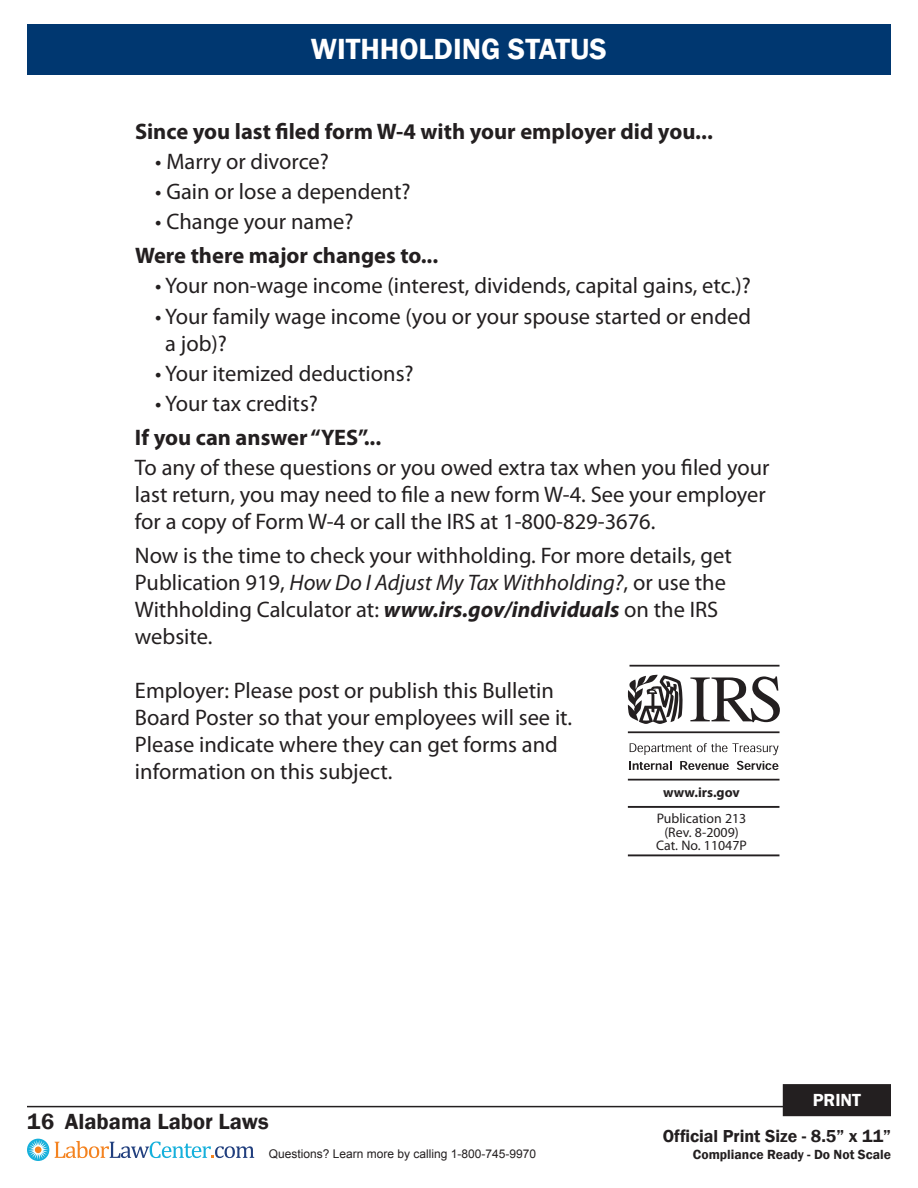
<style>
.page{position:relative;width:918px;height:1188px;background:#fff}
.page>*{position:absolute;margin:0;border:0;box-sizing:border-box;transform-origin:0 0}
.t1{font:600 30px "Franklin Gothic";color:#fff}
.t2{font:22.5px/27px "Myriad Pro";color:#231f20}
.t3{font:700 22.5px "Myriad Pro";color:#231f20}
.t4{font:600 22.5px "Franklin Gothic";color:#231f20}
.t5{font:600 18px "Franklin Gothic";color:#fff}
.t6{font:600 17.85px "Franklin Gothic";color:#231f20}
.t7{font:13.8px "Myriad Pro";color:#231f20}
.t8{font:700 13.8px "Myriad Pro";color:#231f20}
.t9{font:600 13.65px "Franklin Gothic";color:#231f20}
.t10{font:12px "Arial";color:#231f20}
.s1{font-style:italic}
.s2{font-weight:700;font-style:italic}
</style>
<div class="page">
<hr style="left:27px;top:1106px;width:864px;height:1px;background:#231f20">
<svg style="left:27px;top:1139px;width:22px;height:22px"></svg>
<div style="left:35px;top:1146px;width:7px;height:7px;background:#f58320;border-radius:50%"></div>
<svg style="left:55px;top:1141px;width:199px;height:17px"></svg>
<div style="left:784px;top:1086px;width:106px;height:29px;background:#231f20"></div>
<div style="left:783px;top:1084px;width:108px;height:32px;border:3px solid #231f20"></div>
<div style="left:27px;top:24px;width:864px;height:50px;background:#003770"></div>
<hr style="left:630px;top:665px;width:150px;height:2px;background:#231f20">
<hr style="left:628px;top:731px;width:152px;height:2px;background:#231f20">
<hr style="left:628px;top:779px;width:152px;height:2px;background:#231f20">
<svg style="left:690px;top:676px;width:90px;height:46px"></svg>
<svg style="left:627px;top:675px;width:56px;height:49px"></svg>
<svg style="left:630px;top:743px;width:149px;height:12px"></svg>
<svg style="left:629px;top:761px;width:42px;height:9px"></svg>
<svg style="left:680px;top:761px;width:49px;height:9px"></svg>
<svg style="left:737px;top:761px;width:42px;height:9px"></svg>
<hr style="left:628px;top:806px;width:151px;height:2px;background:#231f20">
<hr style="left:628px;top:854px;width:151px;height:2px;background:#231f20">
<p class="t1" style="left:311px;top:31px;width:298px">WITHHOLDING STATUS</p>
<p class="t3" style="left:135px;top:116px;width:579px">Since you last filed form W-4 with your employer did you...</p>
<p class="t2" style="left:155px;top:147px;width:175px">• Marry or divorce?</p>
<p class="t2" style="left:155px;top:178px;width:257px">• Gain or lose a dependent?</p>
<p class="t2" style="left:155px;top:208px;width:200px">• Change your name?</p>
<p class="t3" style="left:135px;top:241px;width:305px">Were there major changes to...</p>
<p class="t2" style="left:155px;top:272px;width:597px">• Your non-wage income (interest, dividends, capital gains, etc.)?</p>
<p class="t2" style="left:165px;top:302px;width:587px;text-indent:-10px">• Your family wage income (you or your spouse started or ended a job)?</p>
<p class="t2" style="left:155px;top:359px;width:260px">• Your itemized deductions?</p>
<p class="t2" style="left:155px;top:390px;width:164px">• Your tax credits?</p>
<p class="t3" style="left:135px;top:423px;width:248px">If you can answer “YES”...</p>
<p class="t2" style="left:135px;top:454px;width:636px">To any of these questions or you owed extra tax when you filed your last return, you may need to file a new form W-4. See your employer for a copy of Form W-4 or call the IRS at 1-800-829-3676.</p>
<p class="t2" style="left:135px;top:541px;width:598px">Now is the time to check your withholding. For more details, get Publication 919, <span class="s1">How Do I Adjust My Tax Withholding?</span>, or use the Withholding Calculator at: <span class="s2">www.irs.gov/individuals</span> on the IRS website.</p>
<p class="t2" style="left:135px;top:677px;width:439px">Employer: Please post or publish this Bulletin Board Poster so that your employees will see it.<br>Please indicate where they can get forms and information on this subject.</p>
<p class="t8" style="left:663px;top:783px;width:78px">www.irs.gov</p>
<p class="t4" style="left:27px;top:1107px;width:243px">16 Alabama Labor Laws</p>
<p class="t10" style="left:269px;top:1146px;width:269px">Questions? Learn more by calling 1-800-745-9970</p>
<p class="t7" style="left:657px;top:810px;width:91px">Publication 213</p>
<p class="t7" style="left:664px;top:823px;width:76px">(Rev. 8-2009)</p>
<p class="t7" style="left:656px;top:837px;width:92px">Cat. No. 11047P</p>
<p class="t5" style="left:813px;top:1089px;width:50px">PRINT</p>
<p class="t6" style="left:663px;top:1125px;width:230px">Official Print Size - 8.5” x 11”</p>
<p class="t9" style="left:693px;top:1146px;width:200px">Compliance Ready - Do Not Scale</p>
</div>
